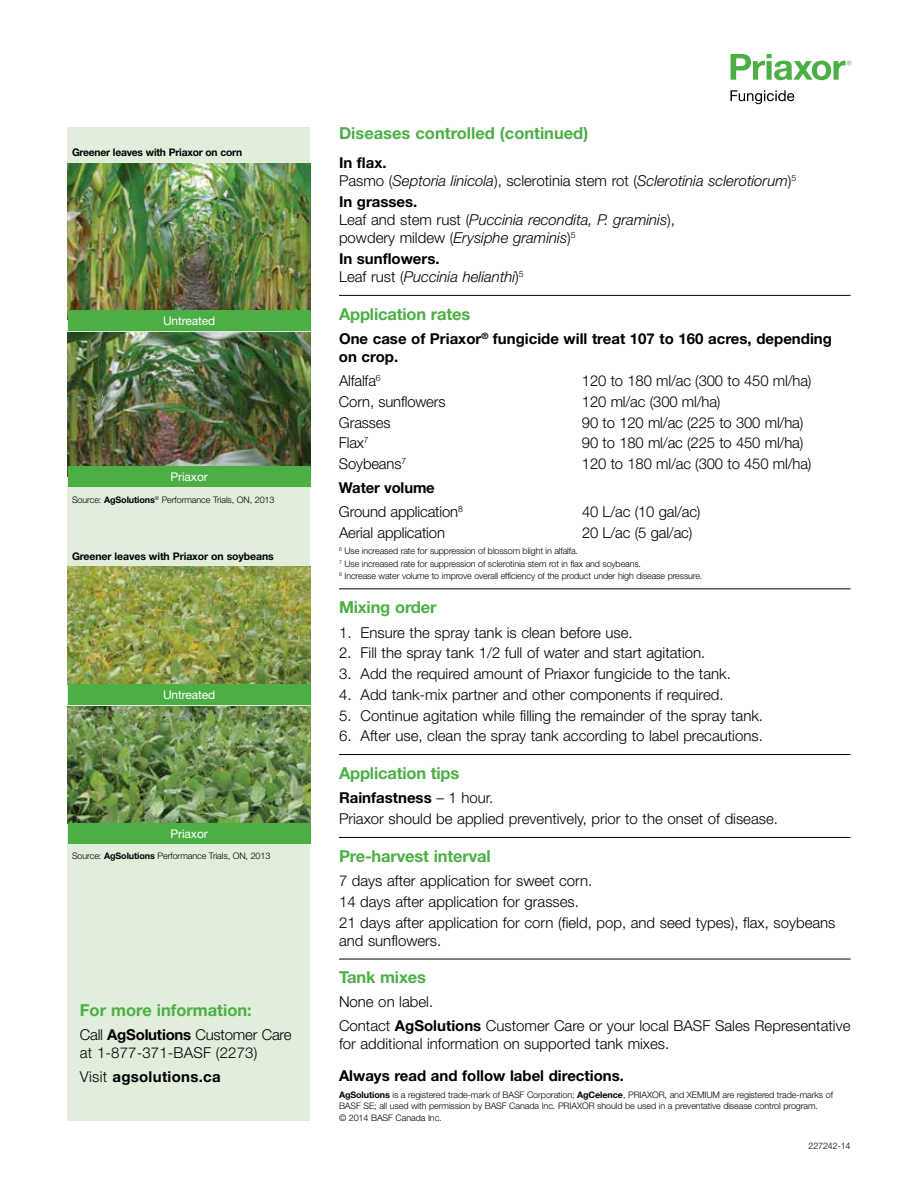
<style>
.page{position:relative;width:918px;height:1188px;background:#fff}
.page>*{position:absolute;margin:0;border:0;box-sizing:border-box;transform-origin:0 0}
.t1{font:700 16.5px "Helvetica Neue LT Std";letter-spacing:-.01em;color:#4baf44}
.t2{font:300 15px/20.7px "Helvetica Neue LT Std";color:#000}
.t3{font:italic 300 15px/18px "Helvetica Neue LT Std";color:#000}
.t4{font:700 15px/18px "Helvetica Neue LT Std";color:#000}
.t5{font:700 15px "Helvetica Neue LT Std";letter-spacing:.02em;color:#000}
.t6{font:12px "Helvetica Neue LT Std";letter-spacing:-.01em;color:#fff}
.t7{font:700 10.5px "Helvetica Neue LT Std";letter-spacing:-.01em;color:#000}
.t8{font:300 9px/12.6px "Helvetica Neue LT Std";letter-spacing:-.01em;color:#000}
.s1{font-weight:700}
.s2{font-weight:300}
.s3{font-weight:700;font-style:normal}
.s4{font-style:normal}
</style>
<div class="page">
<div style="left:68px;top:127px;width:242px;height:993px;background:#e0eedb"></div>
<hr style="left:339px;top:295px;width:511px;height:1px;background:#000">
<hr style="left:339px;top:588px;width:511px;height:1px;background:#000">
<hr style="left:339px;top:754px;width:511px;height:1px;background:#000">
<hr style="left:339px;top:837px;width:511px;height:1px;background:#000">
<hr style="left:339px;top:959px;width:511px;height:1px;background:#000">
<svg style="left:730px;top:90px;width:64px;height:14px"></svg>
<svg style="left:731px;top:54px;width:121px;height:26px"></svg>
<img style="left:68px;top:163px;width:242px;height:147px">
<img style="left:68px;top:332px;width:242px;height:134px">
<div style="left:68px;top:310px;width:242px;height:21px;background:#4baf44"></div>
<div style="left:68px;top:466px;width:242px;height:21px;background:#4baf44"></div>
<img style="left:68px;top:567px;width:242px;height:117px">
<img style="left:68px;top:706px;width:242px;height:117px">
<div style="left:68px;top:684px;width:242px;height:21px;background:#4baf44"></div>
<div style="left:68px;top:823px;width:242px;height:21px;background:#4baf44"></div>
<p class="t7" style="left:72px;top:146px;width:172px">Greener leaves with Priaxor on corn</p>
<p class="t6" style="left:163px;top:313px;width:54px">Untreated</p>
<p class="t6" style="left:171px;top:469px;width:39px">Priaxor</p>
<p class="t8" style="left:72px;top:493px;width:204px">Source: <span class="s1">AgSolutions</span><sup>®</sup> Performance Trials, ON, 2013</p>
<p class="t7" style="left:72px;top:550px;width:203px">Greener leaves with Priaxor on soybeans</p>
<p class="t6" style="left:163px;top:687px;width:54px">Untreated</p>
<p class="t6" style="left:171px;top:826px;width:39px">Priaxor</p>
<p class="t8" style="left:72px;top:849px;width:200px">Source: <span class="s1">AgSolutions</span> Performance Trials, ON, 2013</p>
<p class="t1" style="left:80px;top:1000px;width:173px">For more information:</p>
<p class="t2" style="left:80px;top:1025px;width:213px;line-height:18px">Call <span class="s1">AgSolutions</span> Customer Care at 1-877-371-BASF (2273)</p>
<p class="t5" style="left:80px;top:1067px;width:142px"><span class="s2">Visit</span> agsolutions.ca</p>
<p class="t1" style="left:339px;top:123px;width:251px">Diseases controlled (continued)</p>
<p class="t3" style="left:339px;top:154px;width:459px"><span class="s3">In flax.<br></span><span class="s4">Pasmo (</span>Septoria linicola<span class="s4">), sclerotinia stem rot (</span>Sclerotinia sclerotiorum<span class="s4">)</span><sup>5</sup></p>
<p class="t3" style="left:339px;top:193px;width:338px"><span class="s3">In grasses.<br></span><span class="s4">Leaf and stem rust (</span>Puccinia recondita, P. graminis<span class="s4">), powdery mildew (</span>Erysiphe graminis<span class="s4">)</span><sup>5</sup></p>
<p class="t3" style="left:339px;top:250px;width:186px"><span class="s3">In sunflowers.<br></span><span class="s4">Leaf rust (</span>Puccinia helianthi<span class="s4">)</span><sup>5</sup></p>
<p class="t1" style="left:339px;top:303px;width:133px">Application rates</p>
<p class="t4" style="left:339px;top:330px;width:494px">One case of Priaxor<sup>®</sup> fungicide will treat 107 to 160 acres, depending on crop.</p>
<p class="t2" style="left:339px;top:370px;width:43px">Alfalfa<sup>6</sup></p>
<p class="t2" style="left:582px;top:370px;width:231px">120 to 180 ml/ac (300 to 450 ml/ha)</p>
<p class="t2" style="left:339px;top:391px;width:108px">Corn, sunflowers</p>
<p class="t2" style="left:582px;top:391px;width:140px">120 ml/ac (300 ml/ha)</p>
<p class="t2" style="left:339px;top:412px;width:53px">Grasses</p>
<p class="t2" style="left:582px;top:412px;width:223px">90 to 120 ml/ac (225 to 300 ml/ha)</p>
<p class="t2" style="left:339px;top:432px;width:31px">Flax<sup>7</sup></p>
<p class="t2" style="left:582px;top:432px;width:223px">90 to 180 ml/ac (225 to 450 ml/ha)</p>
<p class="t2" style="left:339px;top:453px;width:69px">Soybeans<sup>7</sup></p>
<p class="t2" style="left:582px;top:453px;width:231px">120 to 180 ml/ac (300 to 450 ml/ha)</p>
<p class="t2" style="left:339px;top:475px;width:125px;line-height:24px"><span class="s1">Water volume<br></span>Ground application<sup>8</sup></p>
<p class="t2" style="left:582px;top:501px;width:120px">40 L/ac (10 gal/ac)</p>
<p class="t2" style="left:339px;top:522px;width:107px">Aerial application</p>
<p class="t2" style="left:582px;top:522px;width:112px">20 L/ac (5 gal/ac)</p>
<p class="t8" style="left:339px;top:544px;width:365px"><sup>6</sup> Use increased rate for suppression of blossom blight in alfalfa.<br><sup>7</sup> Use increased rate for suppression of sclerotinia stem rot in flax and soybeans.<br><sup>8</sup> Increase water volume to improve overall efficiency of the product under high disease pressure.</p>
<p class="t1" style="left:339px;top:597px;width:99px">Mixing order</p>
<p class="t2" style="left:339px;top:622px;width:295px">1. Ensure the spray tank is clean before use.</p>
<p class="t2" style="left:339px;top:642px;width:368px">2. Fill the spray tank 1/2 full of water and start agitation.</p>
<p class="t2" style="left:339px;top:663px;width:393px">3. Add the required amount of Priaxor fungicide to the tank.</p>
<p class="t2" style="left:339px;top:684px;width:386px">4. Add tank-mix partner and other components if required.</p>
<p class="t2" style="left:339px;top:705px;width:426px">5. Continue agitation while filling the remainder of the spray tank.</p>
<p class="t2" style="left:339px;top:725px;width:425px">6. After use, clean the spray tank according to label precautions.</p>
<p class="t1" style="left:339px;top:763px;width:122px">Application tips</p>
<p class="t2" style="left:339px;top:787px;width:441px"><span class="s1">Rainfastness</span> – 1 hour.<br>Priaxor should be applied preventively, prior to the onset of disease.</p>
<p class="t1" style="left:339px;top:845px;width:153px">Pre-harvest interval</p>
<p class="t2" style="left:339px;top:870px;width:498px">7 days after application for sweet corn.<br>14 days after application for grasses.<br>21 days after application for corn (field, pop, and seed types), flax, soybeans</p>
<p class="t2" style="left:339px;top:930px;width:104px">and sunflowers.</p>
<p class="t1" style="left:339px;top:967px;width:88px">Tank mixes</p>
<p class="t2" style="left:339px;top:989px;width:513px;line-height:24px">None on label.<br>Contact <span class="s1">AgSolutions</span> Customer Care or your local BASF Sales Representative</p>
<p class="t2" style="left:339px;top:1033px;width:332px">for additional information on supported tank mixes.</p>
<p class="t4" style="left:339px;top:1066px;width:287px">Always read and follow label directions.</p>
<p class="t8" style="left:339px;top:1089px;width:496px;line-height:11.2px"><span class="s1">AgSolutions</span> is a registered trade-mark of BASF Corporation; <span class="s1">AgCelence</span>, PRIAXOR, and XEMIUM are registered trade-marks of<br>BASF SE; all used with permission by BASF Canada Inc. PRIAXOR should be used in a preventative disease control program.<br>© 2014 BASF Canada Inc.</p>
<p class="t8" style="left:809px;top:1139px;width:43px">227242-14</p>
</div>
